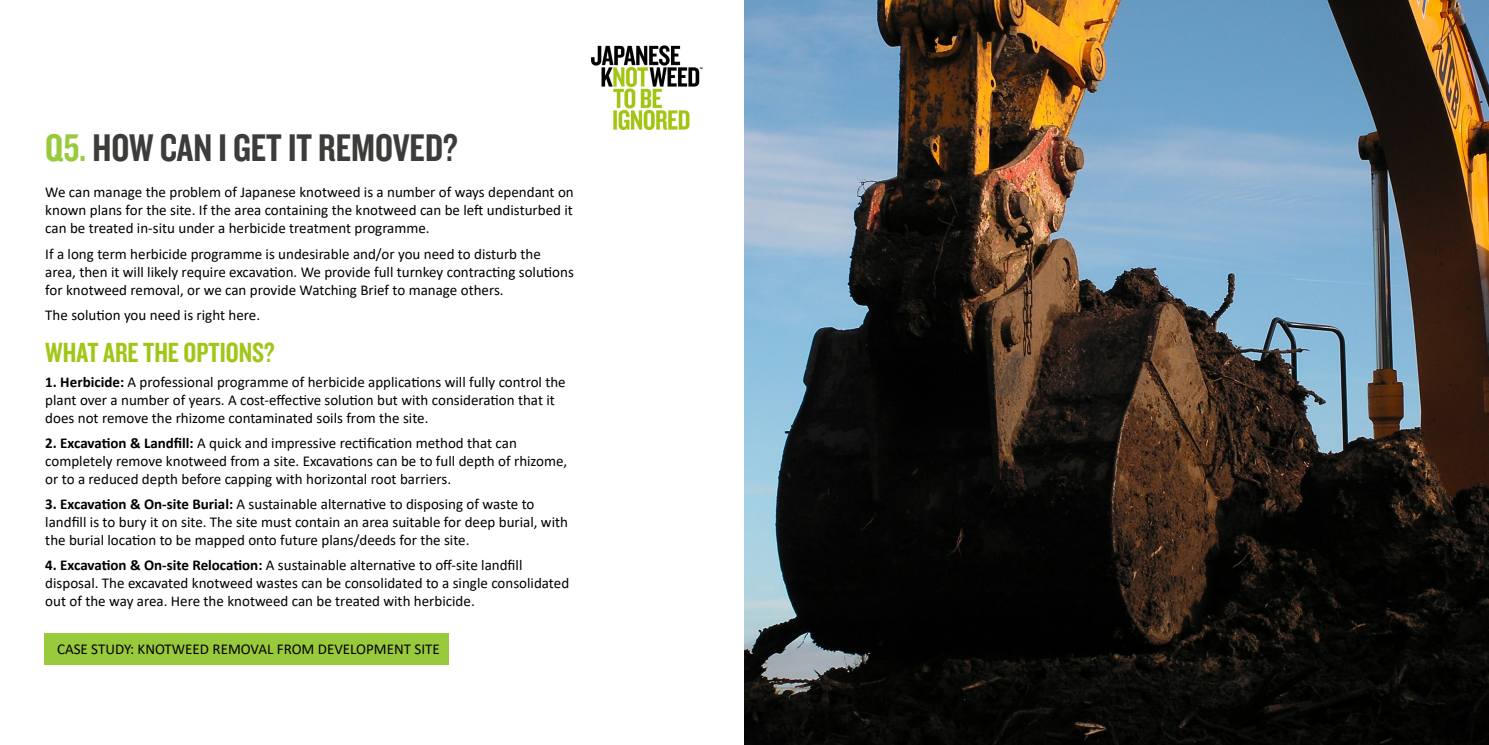
<style>
.page{position:relative;width:1489px;height:745px;background:#fff}
.page>*{position:absolute;margin:0;border:0;box-sizing:border-box;transform-origin:0 0}
.t1{font:40px "Knockout HTF49 Liteweight";color:#3c3c3b}
.t2{font:28.75px "Knockout HTF49 Liteweight";color:#a2c617}
.t3{font:15px/18px "Calibri";color:#000}
.s1{color:#99ca3c}
.s2{font-weight:700}
</style>
<div class="page">
<img style="left:591px;top:45px;width:112px;height:84px">
<img style="left:744px;top:0;width:744px;height:744px">
<div style="left:44px;top:632px;width:404px;height:32px;background:#99ca3c"></div>
<h1 class="t1" style="left:45px;top:128px;width:414px"><span class="s1">Q5.</span> HOW CAN I GET IT REMOVED?</h1>
<p class="t3" style="left:45px;top:183px;width:530px;text-align:justify">We can manage the problem of Japanese knotweed is a number of ways dependant on known plans for the site. If the area containing the knotweed can be left undisturbed it can be treated in-situ under a herbicide treatment programme.</p>
<p class="t3" style="left:45px;top:244px;width:530px">If a long term herbicide programme is undesirable and/or you need to disturb the area, then it will likely require excavation. We provide full turnkey contracting solutions for knotweed removal, or we can provide Watching Brief to manage others.</p>
<p class="t3" style="left:45px;top:305px;width:216px">The solution you need is right here.</p>
<h2 class="t2" style="left:45px;top:337px;width:231px">WHAT ARE THE OPTIONS?</h2>
<p class="t3" style="left:45px;top:372px;width:522px"><span class="s2">1. Herbicide:</span> A professional programme of herbicide applications will fully control the plant over a number of years. A cost-effective solution but with consideration that it does not remove the rhizome contaminated soils from the site.</p>
<p class="t3" style="left:45px;top:433px;width:523px"><span class="s2">2. Excavation &amp; Landfill:</span> A quick and impressive rectification method that can completely remove knotweed from a site. Excavations can be to full depth of rhizome, or to a reduced depth before capping with horizontal root barriers.</p>
<p class="t3" style="left:45px;top:494px;width:524px"><span class="s2">3. Excavation &amp; On-site Burial:</span> A sustainable alternative to disposing of waste to landfill is to bury it on site. The site must contain an area suitable for deep burial, with the burial location to be mapped onto future plans/deeds for the site.</p>
<p class="t3" style="left:45px;top:555px;width:525px"><span class="s2">4. Excavation &amp; On-site Relocation:</span> A sustainable alternative to off-site landfill disposal. The excavated knotweed wastes can be consolidated to a single consolidated out of the way area. Here the knotweed can be treated with herbicide.</p>
<p class="t3" style="left:57px;top:639px;width:384px">CASE STUDY: KNOTWEED REMOVAL FROM DEVELOPMENT SITE</p>
</div>
